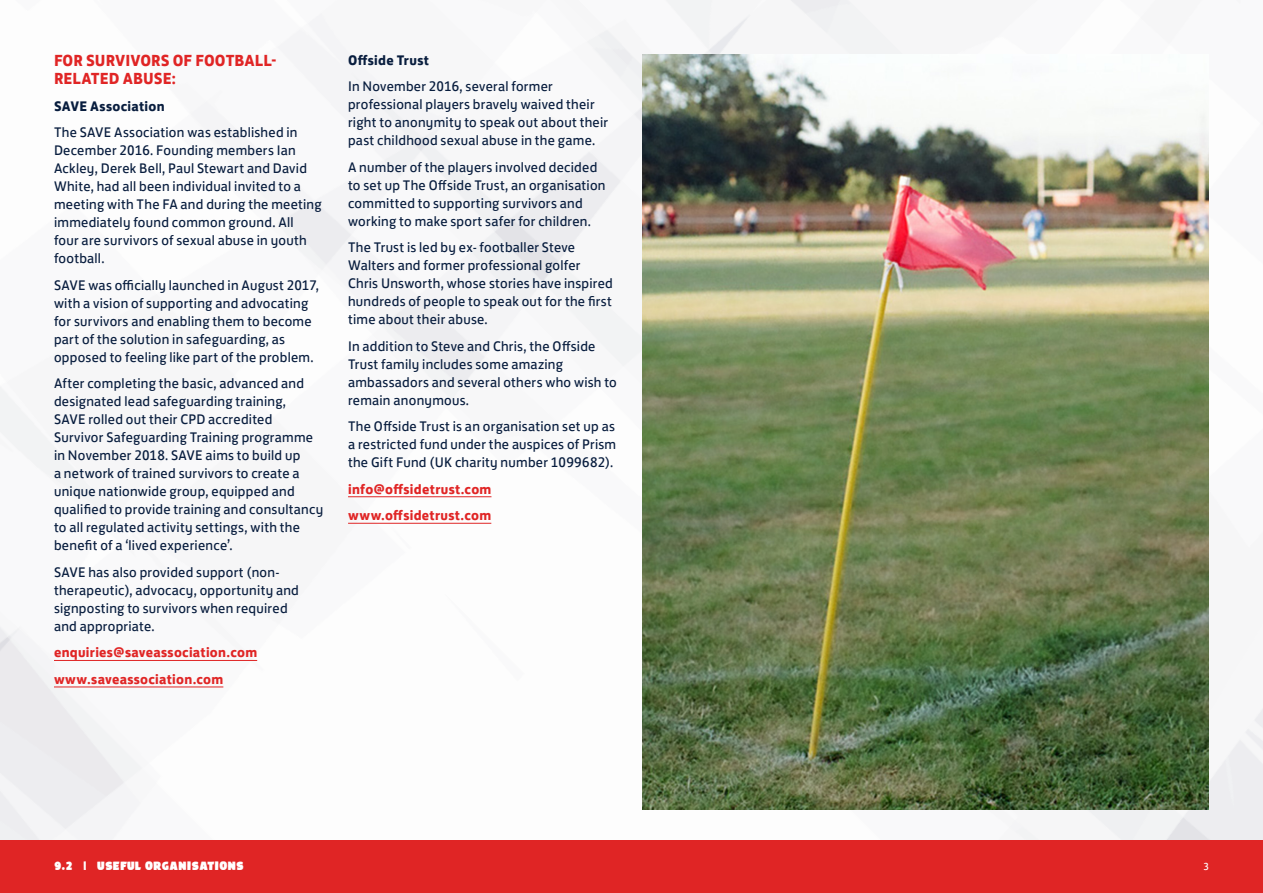
<style>
.page{position:relative;width:1263px;height:893px;background:#fff}
.page>*{position:absolute;margin:0;border:0;box-sizing:border-box;transform-origin:0 0}
.H3_TOC{font:700 16.5px/18px "FS Jack";letter-spacing:.005em;color:#e02525}
.BODY_COPY{font:14.25px/18px "FS Jack";letter-spacing:.02em;color:#081d3e}
.BODY_COPY-2{font:700 14.25px "FS Jack";letter-spacing:.02em;color:#e02525}
.BODY_COPY-3{font:700 14.25px "FS Jack";letter-spacing:.02em;color:#081d3e}
.t1{font:10.5px "FA Brush";letter-spacing:.03em;color:#fff}
.t2{font:10.5px "FS Jack";color:#fff}
</style>
<div class="page">
<img style="left:0;top:0;width:1263px;height:840px">
<hr style="left:54px;top:660px;width:203px;height:1px;background:#e02525">
<hr style="left:54px;top:687px;width:169px;height:1px;background:#e02525">
<hr style="left:348px;top:496px;width:143px;height:1px;background:#e02525">
<hr style="left:348px;top:523px;width:143px;height:1px;background:#e02525">
<img style="left:642px;top:54px;width:567px;height:755px">
<div style="left:0;top:840px;width:1263px;height:53px;background:#e02525"></div>
<p class="H3_TOC" style="left:54px;top:51px;width:224px">FOR SURVIVORS OF FOOTBALL-<br>RELATED ABUSE:</p>
<p class="BODY_COPY-3" style="left:54px;top:94px;width:112px">SAVE Association</p>
<p class="BODY_COPY" style="left:54px;top:122px;width:269px">The SAVE Association was established in December 2016. Founding members Ian Ackley, Derek Bell, Paul Stewart and David White, had all been individual invited to a meeting with The FA and during the meeting immediately found common ground. All four are survivors of sexual abuse in youth football.</p>
<p class="BODY_COPY" style="left:54px;top:275px;width:266px">SAVE was officially launched in August 2017, with a vision of supporting and advocating for survivors and enabling them to become part of the solution in safeguarding, as opposed to feeling like part of the problem.</p>
<p class="BODY_COPY" style="left:54px;top:373px;width:271px">After completing the basic, advanced and designated lead safeguarding training,<br>SAVE rolled out their CPD accredited Survivor Safeguarding Training programme in November 2018. SAVE aims to build up<br>a network of trained survivors to create a unique nationwide group, equipped and qualified to provide training and consultancy to all regulated activity settings, with the benefit of a ‘lived experience’.</p>
<p class="BODY_COPY" style="left:54px;top:562px;width:246px">SAVE has also provided support (non&shy;therapeutic), advocacy, opportunity and signposting to survivors when required and appropriate.</p>
<p class="BODY_COPY-2" style="left:54px;top:641px;width:205px">enquiries@saveassociation.com</p>
<p class="BODY_COPY-2" style="left:54px;top:667px;width:171px">www.saveassociation.com</p>
<p class="BODY_COPY-3" style="left:348px;top:48px;width:82px">Offside Trust</p>
<p class="BODY_COPY" style="left:348px;top:76px;width:262px">In November 2016, several former professional players bravely waived their right to anonymity to speak out about their past childhood sexual abuse in the game.</p>
<p class="BODY_COPY" style="left:348px;top:157px;width:259px">A number of the players involved decided to set up The Offside Trust, an organisation committed to supporting survivors and working to make sport safer for children.</p>
<p class="BODY_COPY" style="left:348px;top:237px;width:266px">The Trust is led by ex- footballer Steve Walters and former professional golfer Chris Unsworth, whose stories have inspired hundreds of people to speak out for the first time about their abuse.</p>
<p class="BODY_COPY" style="left:348px;top:336px;width:270px">In addition to Steve and Chris, the Offside Trust family includes some amazing ambassadors and several others who wish to remain anonymous.</p>
<p class="BODY_COPY" style="left:348px;top:416px;width:270px;text-align:justify">The Offside Trust is an organisation set up as a restricted fund under the auspices of Prism the Gift Fund (UK charity number 1099682).</p>
<p class="BODY_COPY-2" style="left:348px;top:477px;width:145px">info@offsidetrust.com</p>
<p class="BODY_COPY-2" style="left:348px;top:503px;width:145px">www.offsidetrust.com</p>
<p class="t1" style="left:54px;top:862px;width:191px">9.2 | USEFUL ORGANISATIONS</p>
<p class="t2" style="left:1203px;top:858px;width:7px">3</p>
</div>
